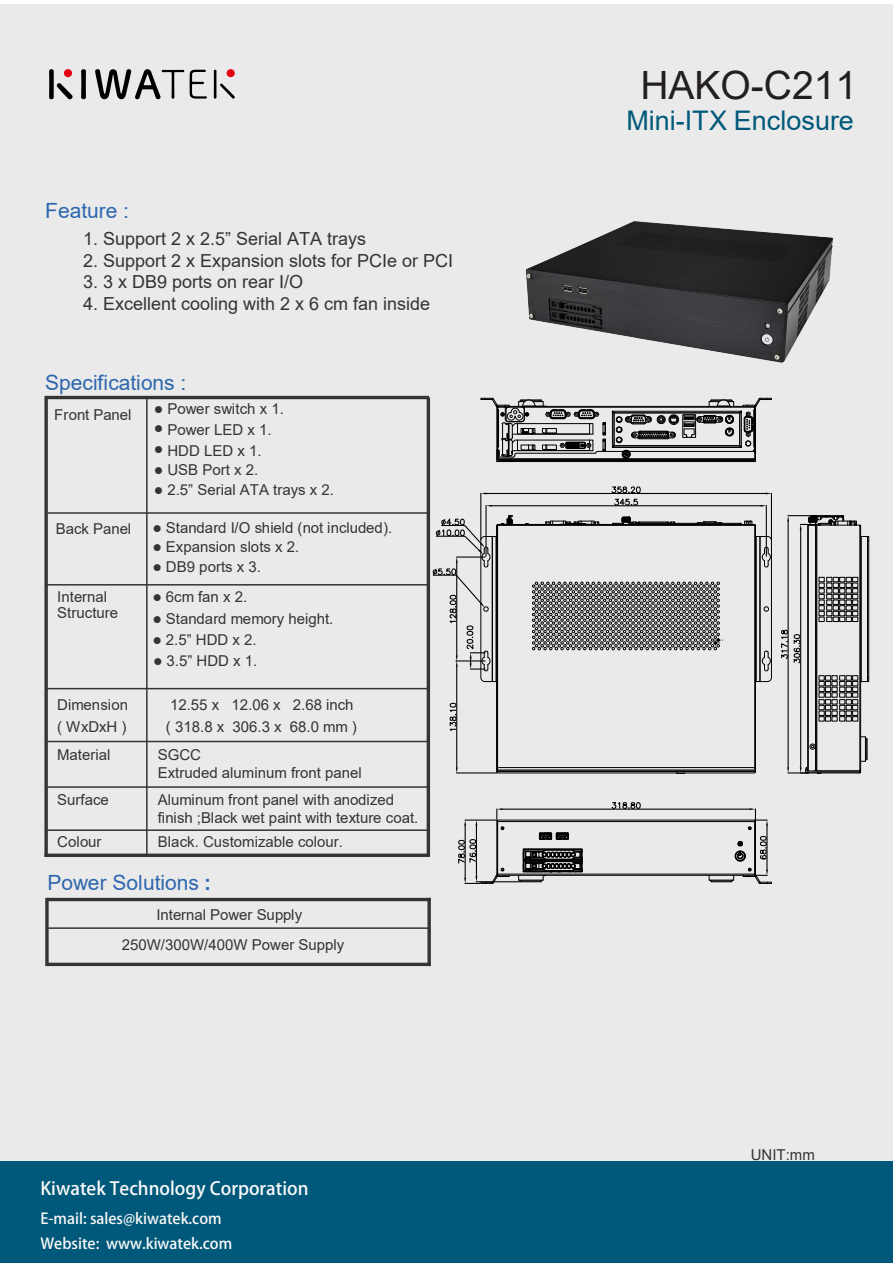
<style>
.page{position:relative;width:893px;height:1263px;background:#fff}
.page>*{position:absolute;margin:0;border:0;box-sizing:border-box;transform-origin:0 0}
.t1{font:39px "Arial";color:#231f20}
.t2{font:27px "Arial";color:#00597a}
.t3{font:21px "Arial";color:#2e67af}
.t4{font:18px "Arial";color:#343433}
.t5{font:700 18px "Adobe Fan Heiti Std";color:#f9f9f9}
.t6{font:15px/18px "Arial";color:#343433}
.t7{font:700 15px "Adobe Fan Heiti Std";color:#f9f7f7}
.t8{font:700 15px "Adobe Fan Heiti Std";color:#f9f9f9}
.t9{font:12px "Wingdings";color:#343433}
.s1{font-weight:700}
</style>
<div class="page">
<div style="left:0;top:5px;width:893px;height:1258px;background:#eaeaea"></div>
<div style="left:0;top:1162px;width:893px;height:101px;background:#00597a"></div>
<svg style="left:49px;top:69px;width:24px;height:30px"></svg>
<svg style="left:81px;top:69px;width:5px;height:30px"></svg>
<svg style="left:95px;top:69px;width:89px;height:30px"></svg>
<svg style="left:190px;top:70px;width:17px;height:29px"></svg>
<svg style="left:214px;top:70px;width:21px;height:29px"></svg>
<div style="left:64px;top:69px;width:8px;height:8px;background:#e50011;border-radius:50%"></div>
<div style="left:227px;top:69px;width:8px;height:8px;background:#e50011;border-radius:50%"></div>
<hr style="left:46px;top:396px;width:381px;height:3px;background:#343433">
<svg style="left:496px;top:436px;width:260px;height:26px"></svg>
<hr style="left:498px;top:875px;width:257px;height:1px;background:#000">
<hr style="left:498px;top:874px;width:257px;height:1px;background:#000">
<hr style="left:498px;top:821px;width:257px;height:1px;background:#000">
<hr style="left:766px;top:505px;width:1px;height:51px;background:#000">
<hr style="left:485px;top:505px;width:2px;height:51px;background:#000">
<hr style="left:492px;top:505px;width:269px;height:1px;background:#000">
<hr style="left:476px;top:881px;width:44px;height:1px;background:#000">
<hr style="left:502px;top:809px;width:248px;height:1px;background:#000">
<svg style="left:458px;top:808px;width:52px;height:76px"></svg>
<svg style="left:611px;top:802px;width:30px;height:7px"></svg>
<hr style="left:480px;top:493px;width:1px;height:47px;background:#000">
<hr style="left:771px;top:493px;width:1px;height:47px;background:#000">
<hr style="left:486px;top:493px;width:280px;height:1px;background:#000">
<svg style="left:611px;top:486px;width:30px;height:20px"></svg>
<svg style="left:432px;top:515px;width:340px;height:259px"></svg>
<svg style="left:781px;top:515px;width:88px;height:259px"></svg>
<svg style="left:709px;top:808px;width:63px;height:76px"></svg>
<svg style="left:539px;top:832px;width:30px;height:8px"></svg>
<svg style="left:518px;top:849px;width:65px;height:33px"></svg>
<hr style="left:48px;top:512px;width:381px;height:2px;background:#343433">
<hr style="left:46px;top:584px;width:382px;height:1px;background:#343433">
<hr style="left:46px;top:688px;width:381px;height:1px;background:#343433">
<hr style="left:46px;top:741px;width:382px;height:1px;background:#343433">
<hr style="left:46px;top:786px;width:382px;height:2px;background:#343433">
<hr style="left:46px;top:829px;width:382px;height:2px;background:#343433">
<svg style="left:44px;top:401px;width:4px;height:454px;background:#4f4f4e"></svg>
<hr style="left:146px;top:399px;width:2px;height:457px;background:#343433">
<svg style="left:46px;top:853px;width:381px;height:4px;background:#4f4f4e"></svg>
<hr style="left:427px;top:399px;width:3px;height:456px;background:#343433">
<hr style="left:48px;top:927px;width:382px;height:2px;background:#343433">
<hr style="left:48px;top:898px;width:381px;height:3px;background:#343433">
<svg style="left:427px;top:899px;width:4px;height:65px"></svg>
<svg style="left:45px;top:899px;width:4px;height:65px"></svg>
<hr style="left:48px;top:963px;width:381px;height:3px;background:#343433">
<img style="left:430px;top:221px;width:404px;height:215px">
<h3 class="t3" style="left:45px;top:197px;width:85px">Feature :</h3>
<p class="t4" style="left:83px;top:226px;width:285px">1. Support 2 x 2.5” Serial ATA trays</p>
<p class="t4" style="left:83px;top:248px;width:372px">2. Support 2 x Expansion slots for PCIe or PCI</p>
<p class="t4" style="left:83px;top:270px;width:222px">3. 3 x DB9 ports on rear I/O</p>
<p class="t4" style="left:83px;top:291px;width:349px">4. Excellent cooling with 2 x 6 cm fan inside</p>
<h3 class="t3" style="left:45px;top:368px;width:143px">Specifications :</h3>
<p class="t6" style="left:54px;top:406px;width:79px">Front Panel</p>
<p class="t6" style="left:154px;top:400px;width:131px">● Power switch x 1.</p>
<p class="t6" style="left:167px;top:420px;width:106px">Power LED x 1.</p>
<p class="t9" style="left:154px;top:423px;width:10px">●</p>
<p class="t6" style="left:154px;top:441px;width:109px">● HDD LED x 1.</p>
<p class="t6" style="left:154px;top:461px;width:106px">● USB Port x 2.</p>
<p class="t6" style="left:154px;top:480px;width:181px">● 2.5” Serial ATA trays x 2.</p>
<p class="t6" style="left:56px;top:519px;width:77px">Back Panel</p>
<p class="t6" style="left:166px;top:518px;width:228px;line-height:19.4px">Standard I/O shield (not included).<br>Expansion slots x 2.</p>
<p class="t6" style="left:153px;top:557px;width:110px">● DB9 ports x 3.</p>
<p class="t6" style="left:57px;top:589px;width:62px;line-height:15.3px">Internal<br>Structure</p>
<p class="t6" style="left:153px;top:588px;width:96px">● 6cm fan x 2.</p>
<p class="t6" style="left:153px;top:609px;width:182px">● Standard memory height.</p>
<p class="t6" style="left:153px;top:631px;width:106px">● 2.5” HDD x 2.</p>
<p class="t6" style="left:153px;top:652px;width:106px">● 3.5” HDD x 1.</p>
<p class="t6" style="left:57px;top:694px;width:72px;line-height:21.6px">Dimension ( WxDxH )</p>
<p class="t6" style="left:166px;top:694px;width:192px;line-height:21.6px">12.55 x 12.06 x 2.68 inch ( 318.8 x 306.3 x 68.0 mm )</p>
<p class="t6" style="left:57px;top:746px;width:55px">Material</p>
<p class="t6" style="left:158px;top:746px;width:206px">SGCC<br>Extruded aluminum front panel</p>
<p class="t6" style="left:57px;top:790px;width:53px">Surface</p>
<p class="t6" style="left:158px;top:790px;width:262px">Aluminum front panel with anodized finish ;Black wet paint with texture coat.</p>
<p class="t6" style="left:57px;top:832px;width:46px">Colour</p>
<p class="t6" style="left:158px;top:832px;width:187px">Black. Customizable colour.</p>
<h3 class="t3" style="left:48px;top:868px;width:165px">Power Solutions <span class="s1">:</span></h3>
<p class="t6" style="left:156px;top:905px;width:147px">Internal Power Supply</p>
<p class="t6" style="left:122px;top:935px;width:224px">250W/300W/400W Power Supply</p>
<p class="t5" style="left:40px;top:1178px;width:270px">Kiwatek Technology Corporation</p>
<p class="t8" style="left:40px;top:1235px;width:193px">Website: www.kiwatek.com</p>
<p class="t7" style="left:40px;top:1209px;width:183px">E-mail: sales@kiwatek.com</p>
<h1 class="t1" style="left:640px;top:58px;width:218px">HAKO-C211</h1>
<h2 class="t2" style="left:626px;top:102px;width:229px">Mini-ITX Enclosure</h2>
<p class="t6" style="left:751px;top:1146px;width:66px">UNIT:mm</p>
</div>
